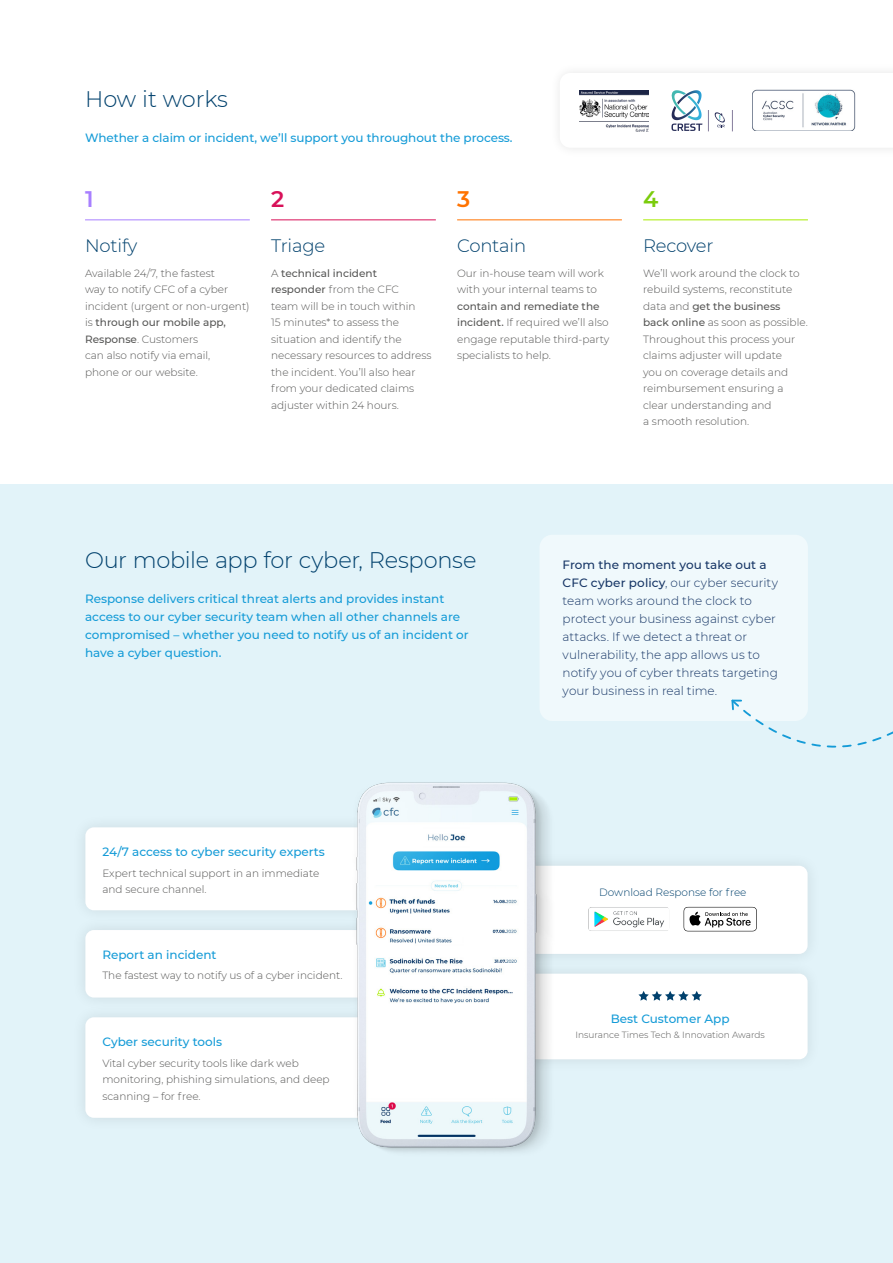
<style>
.page{position:relative;width:893px;height:1263px;background:#fff}
.page>*{position:absolute;margin:0;border:0;box-sizing:border-box;transform-origin:0 0}
.Heading{font:300 22.5px "Montserrat";letter-spacing:-.015em;color:#01416d}
.Body{font:600 22.5px "Montserrat";color:#a87fff}
.Body-2{font:600 22.5px "Montserrat";color:#d81159}
.Body-3{font:600 22.5px "Montserrat";color:#ff7300}
.Body-4{font:600 22.5px "Montserrat";color:#7bcc0c}
.Body-5{font:300 18px "Montserrat";letter-spacing:-.01em;color:#01416d}
.t1{font:300 12px "Montserrat";letter-spacing:.005em;color:#173666}
.Heading-2{font:500 12px/18px "Montserrat";color:#149bd7}
.Body-6{font:500 12px "Montserrat";letter-spacing:-.005em;color:#149bd7}
.Intro{font:500 12px "Montserrat";color:#149bd7}
.t2{font:500 12px "Montserrat";letter-spacing:.005em;color:#173666}
.Body-7{font:300 10.5px/16.5px "Montserrat";color:#575756}
.Body-8{font:300 10.5px "Montserrat";color:#01416d}
.Body-9{font:300 9px "Montserrat";color:#575756}
.s1{font-weight:500}
</style>
<div class="page">
<div style="left:0;top:485px;width:893px;height:778px;background:#e2f3f9"></div>
<hr style="left:85px;top:219px;width:165px;height:1px;background:#a87fff">
<hr style="left:271px;top:219px;width:165px;height:1px;background:#d81159">
<hr style="left:457px;top:219px;width:165px;height:1px;background:#ff7300">
<hr style="left:643px;top:219px;width:165px;height:1px;background:#a8ec00">
<div style="left:539px;top:535px;width:269px;height:186px;background:#f0f9fc;border-radius:13px"></div>
<svg style="left:731px;top:699px;width:162px;height:49px"></svg>
<div style="left:511px;top:959px;width:311px;height:114px;background:#deeef4"></div>
<div style="left:525px;top:974px;width:283px;height:85px;background:#fff;border-radius:9px"></div>
<svg style="left:638px;top:991px;width:64px;height:10px"></svg>
<div style="left:508px;top:852px;width:313px;height:116px;background:#dfeff5"></div>
<div style="left:522px;top:866px;width:286px;height:88px;background:#fff;border-radius:9px"></div>
<img style="left:588px;top:907px;width:80px;height:24px">
<svg style="left:684px;top:907px;width:73px;height:24px"></svg>
<div style="left:71px;top:916px;width:312px;height:95px;background:#dbecf2"></div>
<div style="left:85px;top:930px;width:283px;height:67px;background:#fff;border-radius:9px"></div>
<div style="left:71px;top:813px;width:312px;height:111px;background:#dfeff5"></div>
<div style="left:85px;top:827px;width:283px;height:83px;background:#fff;border-radius:9px"></div>
<div style="left:71px;top:1003px;width:312px;height:129px;background:#dff0f6"></div>
<div style="left:85px;top:1017px;width:283px;height:101px;background:#fff;border-radius:9px"></div>
<img style="left:327px;top:782px;width:225px;height:370px">
<svg style="left:671px;top:89px;width:185px;height:43px"></svg>
<img style="left:579px;top:90px;width:70px;height:42px">
<img style="left:752px;top:90px;width:103px;height:41px">
<p class="Heading" style="left:85px;top:84px;width:145px">How it works</p>
<p class="Body-6" style="left:85px;top:129px;width:429px">Whether a claim or incident, we’ll support you throughout the process.</p>
<p class="Body" style="left:85px;top:183px;width:10px">1</p>
<p class="Body-5" style="left:85px;top:233px;width:54px">Notify</p>
<p class="Body-7" style="left:85px;top:264px;width:166px">Available 24/7, the fastest<br>way to notify CFC of a cyber incident (urgent or non-urgent) is <span class="s1">through our mobile app,<br>Response</span>. Customers<br>can also notify via email,<br>phone or our website.</p>
<p class="Body-2" style="left:271px;top:183px;width:15px">2</p>
<p class="Body-5" style="left:271px;top:233px;width:56px">Triage</p>
<p class="Body-7" style="left:271px;top:264px;width:162px">A <span class="s1">technical incident responder</span> from the CFC<br>team will be in touch within<br>15 minutes* to assess the situation and identify the necessary resources to address the incident. You’ll also hear from your dedicated claims adjuster within 24 hours.</p>
<p class="Body-3" style="left:457px;top:183px;width:15px">3</p>
<p class="Body-5" style="left:457px;top:233px;width:71px">Contain</p>
<p class="Body-7" style="left:457px;top:264px;width:154px">Our in-house team will work with your internal teams to <span class="s1">contain and remediate the incident.</span> If required we’ll also engage reputable third-party specialists to help.</p>
<p class="Body-4" style="left:643px;top:183px;width:17px">4</p>
<p class="Body-5" style="left:643px;top:233px;width:72px">Recover</p>
<p class="Body-7" style="left:643px;top:264px;width:166px">We’ll work around the clock to rebuild systems, reconstitute data and <span class="s1">get the business back online</span> as soon as possible.<br>Throughout this process your claims adjuster will update<br>you on coverage details and reimbursement ensuring a clear understanding and<br>a smooth resolution.</p>
<p class="Heading" style="left:85px;top:545px;width:393px">Our mobile app for cyber, Response</p>
<p class="Heading-2" style="left:85px;top:590px;width:385px">Response delivers critical threat alerts and provides instant access to our cyber security team when all other channels are compromised – whether you need to notify us of an incident or have a cyber question.</p>
<p class="Intro" style="left:102px;top:843px;width:224px">24/7 access to cyber security experts</p>
<p class="Body-7" style="left:102px;top:864px;width:218px">Expert technical support in an immediate and secure channel.</p>
<p class="Intro" style="left:102px;top:946px;width:116px">Report an incident</p>
<p class="Body-7" style="left:102px;top:967px;width:242px">The fastest way to notify us of a cyber incident.</p>
<p class="Intro" style="left:102px;top:1033px;width:121px">Cyber security tools</p>
<p class="Body-7" style="left:102px;top:1054px;width:229px">Vital cyber security tools like dark web monitoring, phishing simulations, and deep scanning – for free.</p>
<p class="t2" style="left:563px;top:556px;width:205px">From the moment you take out a</p>
<p class="t1" style="left:563px;top:574px;width:217px"><span class="s1">CFC cyber policy</span>, our cyber security</p>
<p class="t1" style="left:563px;top:592px;width:191px">team works around the clock to</p>
<p class="t1" style="left:563px;top:610px;width:215px">protect your business against cyber</p>
<p class="t1" style="left:563px;top:628px;width:186px">attacks. If we detect a threat or</p>
<p class="t1" style="left:563px;top:646px;width:199px">vulnerability, the app allows us to</p>
<p class="t1" style="left:563px;top:664px;width:217px">notify you of cyber threats targeting</p>
<p class="t1" style="left:563px;top:682px;width:156px">your business in real time.</p>
<p class="Body-8" style="left:599px;top:885px;width:149px">Download Response for free</p>
<p class="Body-6" style="left:611px;top:1010px;width:120px">Best Customer App</p>
<p class="Body-9" style="left:575px;top:1028px;width:191px">Insurance Times Tech &amp; Innovation Awards</p>
</div>
